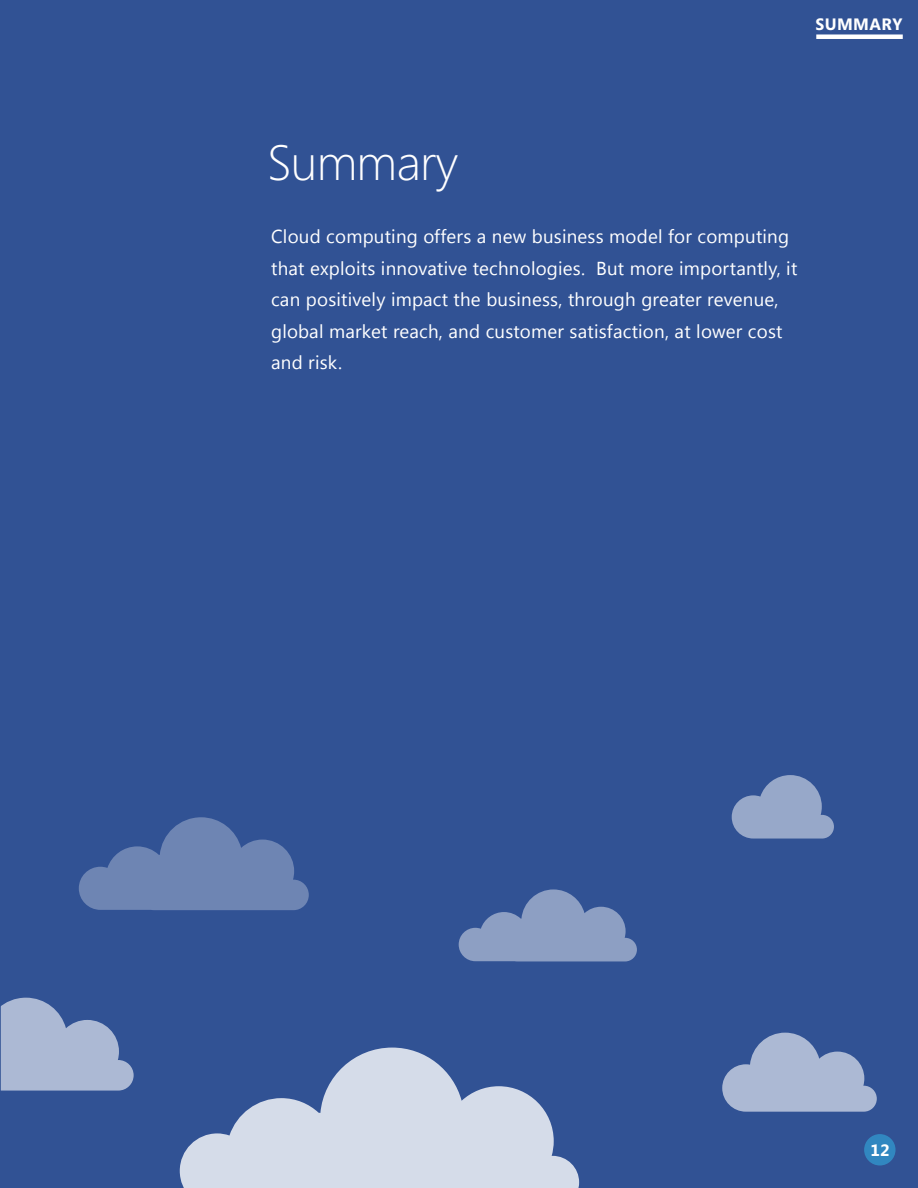
<style>
.page{position:relative;width:918px;height:1188px;background:#315294}
.page>*{position:absolute;margin:0;border:0;box-sizing:border-box;transform-origin:0 0}
.t1{font:300 49.5px "Segoe";letter-spacing:-.015em;color:#fff}
.t2{font:18.75px/31.5px "Segoe UI";letter-spacing:.01em;color:#fff}
.t3{font:700 16.5px "Segoe";letter-spacing:.025em;color:#fff}
</style>
<div class="page">
<div style="left:816px;top:34px;width:87px;height:5px;background:#fff"></div>
<svg style="left:459px;top:889px;width:178px;height:72px"></svg>
<svg style="left:79px;top:817px;width:230px;height:93px"></svg>
<svg style="left:1px;top:998px;width:133px;height:93px"></svg>
<svg style="left:722px;top:1033px;width:155px;height:79px"></svg>
<svg style="left:732px;top:775px;width:102px;height:64px"></svg>
<svg style="left:180px;top:1048px;width:399px;height:140px;fill:#d5dce9"></svg>
<div style="left:864px;top:1134px;width:32px;height:32px;background:#3187c0;border-radius:50%"></div>
<p class="t3" style="left:815px;top:13px;width:88px">SUMMARY</p>
<h1 class="t1" style="left:267px;top:129px;width:193px">Summary</h1>
<p class="t2" style="left:271px;top:220px;width:528px">Cloud computing offers a new business model for computing that exploits innovative technologies. But more importantly, it can positively impact the business, through greater revenue, global market reach, and customer satisfaction, at lower cost and risk.</p>
<p class="t3" style="left:871px;top:1138px;width:20px">12</p>
</div>
